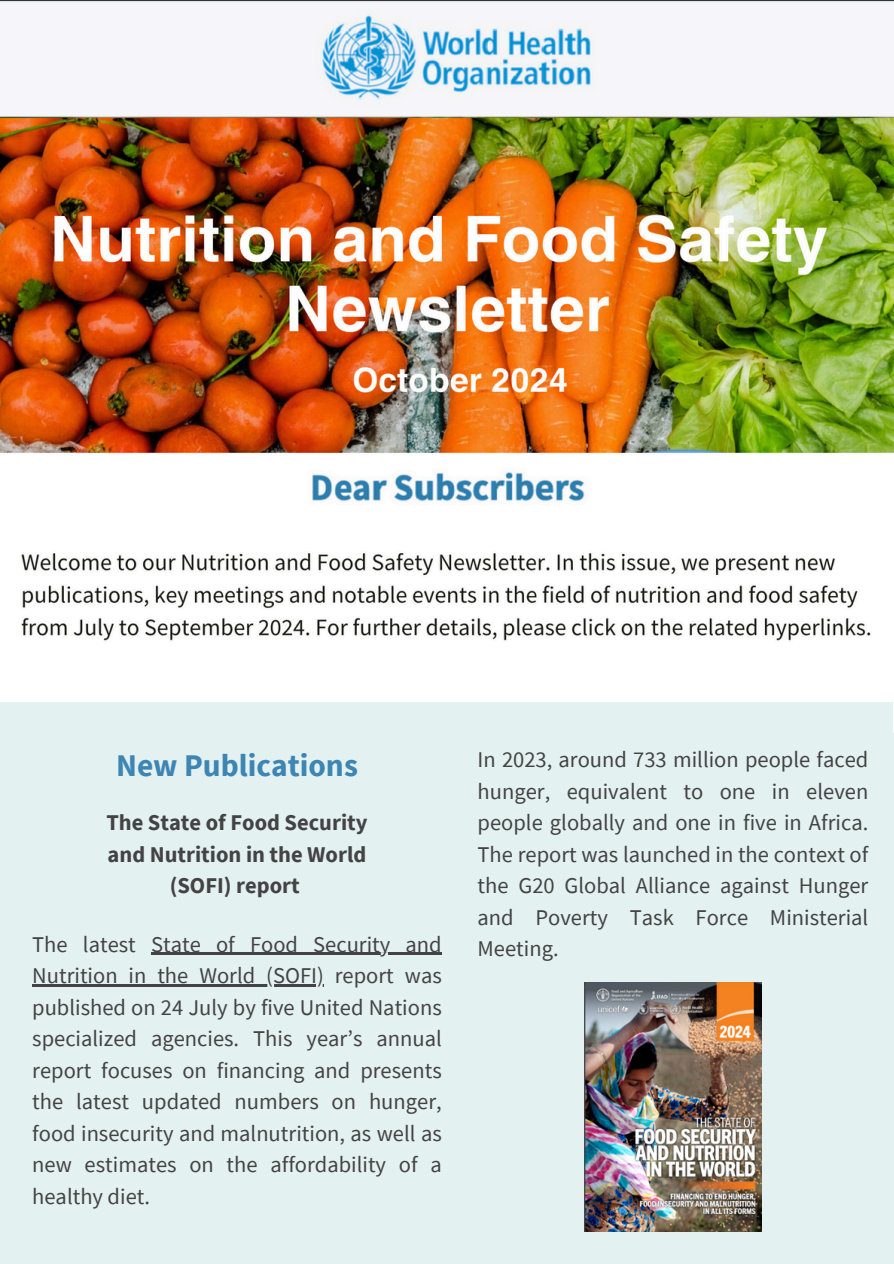
<style>
.page{position:relative;width:894px;height:1264px;background:#fff}
.page>*{position:absolute;margin:0;border:0;box-sizing:border-box;transform-origin:0 0}
.t1{font:700 31.5px "Source Sans Pro";color:#3d85b3}
.t2{font:22.5px/31.5px "Source Sans Pro";color:#444343;text-align:justify}
.t3{font:700 22.5px/31.5px "Source Sans Pro";color:#444343;text-align:center}
</style>
<div class="page">
<div style="left:0;top:0;width:893px;height:1263px;background:#e4f1f1"></div>
<img style="left:0;top:0;width:893px;height:702px">
<img style="left:584px;top:982px;width:177px;height:249px">
<hr style="left:151px;top:952px;width:290px;height:3px;background:#444343">
<hr style="left:32px;top:984px;width:292px;height:2px;background:#444343">
<h1 class="t1" style="left:116px;top:745px;width:243px">New Publications</h1>
<h2 class="t3" style="left:106px;top:806px;width:263px">The State of Food Security and Nutrition in the World (SOFI) report</h2>
<p class="t2" style="left:32px;top:927px;width:105px">The latest</p>
<p class="t2" style="left:151px;top:927px;width:292px">State of Food Security and</p>
<p class="t2" style="left:32px;top:959px;width:411px">Nutrition in the World (SOFI) report was published on 24 July by five United Nations specialized agencies. This year’s annual report focuses on financing and presents the latest updated numbers on hunger, food insecurity and malnutrition, as well as new estimates on the affordability of a healthy diet.</p>
<p class="t2" style="left:477px;top:743px;width:392px">In 2023, around 733 million people faced hunger, equivalent to one in eleven people globally and one in five in Africa.<br>The report was launched in the context of the G20 Global Alliance against Hunger and Poverty Task Force Ministerial Meeting.</p>
</div>
